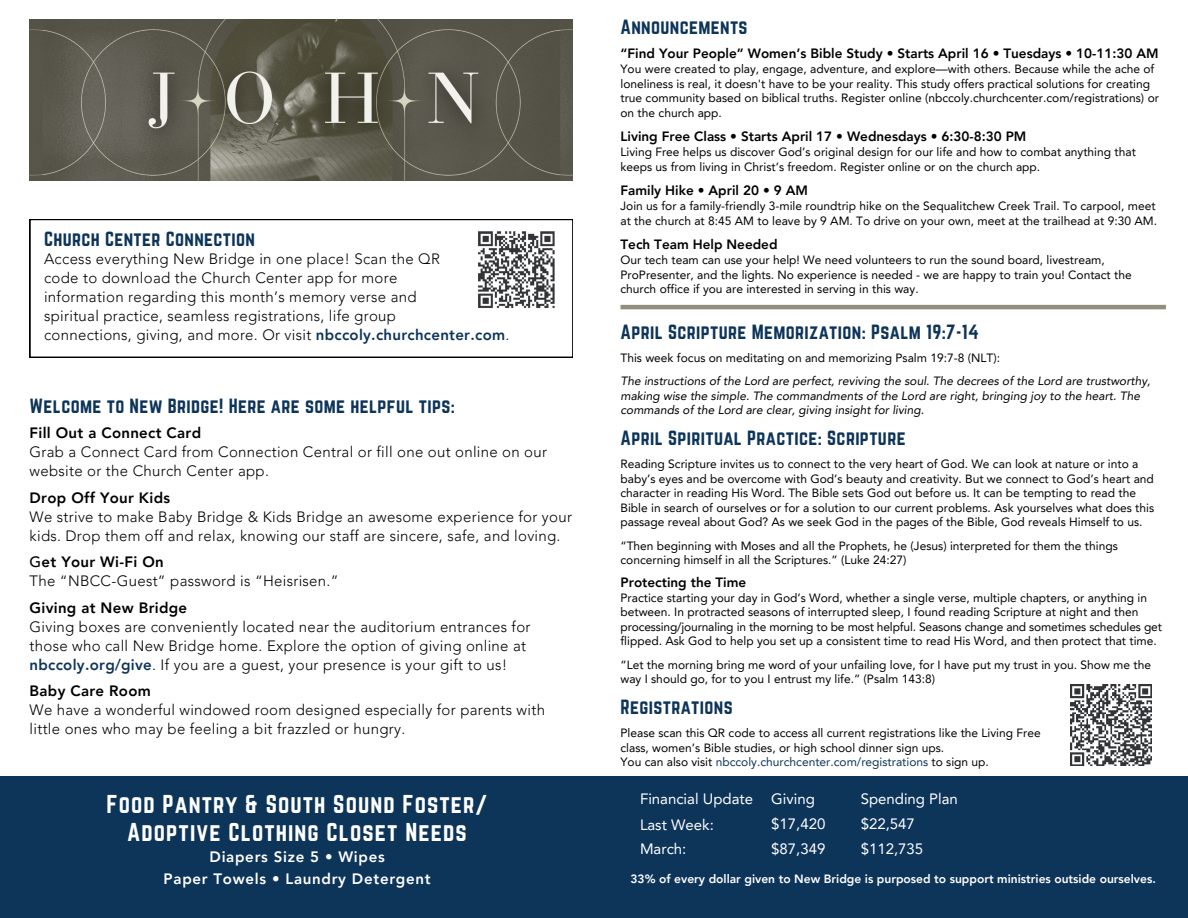
<style>
.page{position:relative;width:1188px;height:918px;background:#fff}
.page>*{position:absolute;margin:0;border:0;box-sizing:border-box;transform-origin:0 0}
.t1{font:22.65px/27.9px "Norwester";letter-spacing:.045em;color:#fff;text-align:center}
.t2{font:18px "Norwester";letter-spacing:.02em;color:#0d3459}
.t3{font:300 15px/19px "Avenir LT Pro";letter-spacing:.02em;color:#000}
.t4{font:15px "Avenir LT Pro";color:#fff}
.t5{font:800 15px/21.8px "Avenir LT Pro";letter-spacing:.045em;color:#fff;text-align:center}
.t6{font:800 13.5px "Avenir LT Pro";color:#000}
.t7{font:12px/14.5px "Avenir LT Pro";color:#000}
.t8{font:italic 12px/14.5px "Avenir LT Pro";color:#000}
.t9{font:800 12px "Avenir LT Pro";color:#fff}
.t10{font:12px "Avenir LT Pro";color:#0d3459}
.s1{font-weight:800;color:#0d3459}
.s2{font-weight:800}
.s3{font-weight:500}
.s4{color:#000}
</style>
<div class="page">
<div style="left:0;top:776px;width:1188px;height:142px;background:#0d3459"></div>
<img style="left:1070px;top:685px;width:81px;height:81px">
<hr style="left:621px;top:305px;width:545px;height:4px;background:#938e7d">
<svg style="left:30px;top:219px;width:543px;height:138px"></svg>
<img style="left:477px;top:230px;width:80px;height:80px">
<img style="left:30px;top:20px;width:543px;height:161px">
<p class="t2" style="left:44px;top:228px;width:212px">Church Center Connection</p>
<p class="t3" style="left:44px;top:250px;width:467px">Access everything New Bridge in one place! Scan the QR<br>code to download the Church Center app for more<br>information regarding this month’s memory verse and<br>spiritual practice, seamless registrations, life group<br>connections, giving, and more. Or visit <span class="s1">nbccoly.churchcenter.com</span>.</p>
<h1 class="t2" style="left:30px;top:395px;width:427px">Welcome to New Bridge! Here are some helpful tips:</h1>
<h3 class="t3" style="left:30px;top:425px;width:519px"><span class="s2">Fill Out a Connect Card<br></span>Grab a Connect Card from Connection Central or fill one out online on our website or the Church Center app.</h3>
<p class="t3" style="left:30px;top:490px;width:544px"><span class="s2">Drop Off Your Kids<br></span>We strive to make Baby Bridge &amp; Kids Bridge an awesome experience for your kids. Drop them off and relax, knowing our staff are sincere, safe, and loving.</p>
<p class="t3" style="left:30px;top:554px;width:310px"><span class="s3">G</span><span class="s2">et Your Wi-Fi On<br></span>The “NBCC-Guest” password is “Heisrisen.”</p>
<p class="t3" style="left:30px;top:600px;width:502px"><span class="s2">Giving at New Bridge<br></span>Giving boxes are conveniently located near the auditorium entrances for those who call New Bridge home. Explore the option of giving online at <span class="s1">nbccoly.org/give</span>. If you are a guest, your presence is your gift to us!</p>
<p class="t3" style="left:30px;top:683px;width:517px"><span class="s2">Baby Care Room<br></span>We have a wonderful windowed room designed especially for parents with little ones who may be feeling a bit frazzled or hungry.</p>
<p class="t1" style="left:106px;top:790px;width:383px">Food Pantry &amp; South Sound Foster/<br>Adoptive Clothing Closet Needs</p>
<p class="t5" style="left:164px;top:848px;width:269px">Diapers Size 5 • Wipes<br>Paper Towels • Laundry Detergent</p>
<p class="t2" style="left:621px;top:16px;width:129px">Announcements</p>
<h4 class="t6" style="left:621px;top:48px;width:540px">“Find Your People” Women’s Bible Study • Starts April 16 • Tuesdays • 10-11:30 AM</h4>
<p class="t7" style="left:621px;top:63px;width:540px">You were created to play, engage, adventure, and explore—with others. Because while the ache of loneliness is real, it doesn't have to be your reality. This study offers practical solutions for creating true community based on biblical truths. Register online (nbccoly.churchcenter.com/registrations) or on the church app.</p>
<h2 class="t6" style="left:621px;top:131px;width:407px">Living Free Class • Starts April 17 • Wednesdays • 6:30-8:30 PM</h2>
<h4 class="t7" style="left:621px;top:146px;width:517px">Living Free helps us discover God’s original design for our life and how to combat anything that keeps us from living in Christ’s freedom. Register online or on the church app.</h4>
<h4 class="t6" style="left:621px;top:185px;width:189px">Family Hike • April 20 • 9 AM</h4>
<h4 class="t7" style="left:621px;top:200px;width:538px">Join us for a family-friendly 3-mile roundtrip hike on the Sequalitchew Creek Trail. To carpool, meet at the church at 8:45 AM to leave by 9 AM. To drive on your own, meet at the trailhead at 9:30 AM.</h4>
<h4 class="t6" style="left:621px;top:239px;width:159px">Tech Team Help Needed</h4>
<h4 class="t7" style="left:621px;top:254px;width:513px">Our tech team can use your help! We need volunteers to run the sound board, livestream,<br>ProPresenter, and the lights. No experience is needed - we are happy to train you! Contact the church office if you are interested in serving in this way.</h4>
<h2 class="t2" style="left:621px;top:321px;width:360px">April Scripture Memorization: Psalm 19:7-14</h2>
<p class="t7" style="left:621px;top:352px;width:381px">This week focus on meditating on and memorizing Psalm 19:7-8 (NLT):</p>
<p class="t8" style="left:621px;top:375px;width:532px">The instructions of the Lord are perfect, reviving the soul. The decrees of the Lord are trustworthy, making wise the simple. The commandments of the Lord are right, bringing joy to the heart. The commands of the Lord are clear, giving insight for living.</p>
<p class="t2" style="left:621px;top:427px;width:287px">April Spiritual Practice: Scripture</p>
<p class="t7" style="left:621px;top:458px;width:535px">Reading Scripture invites us to connect to the very heart of God. We can look at nature or into a baby’s eyes and be overcome with God’s beauty and creativity. But we connect to God’s heart and character in reading His Word. The Bible sets God out before us. It can be tempting to read the Bible in search of ourselves or for a solution to our current problems. Ask yourselves what does this passage reveal about God? As we seek God in the pages of the Bible, God reveals Himself to us.</p>
<p class="t7" style="left:621px;top:540px;width:499px">“Then beginning with Moses and all the Prophets, he (Jesus) interpreted for them the things concerning himself in all the Scriptures.” (Luke 24:27)</p>
<p class="t6" style="left:621px;top:577px;width:127px">Protecting the Time</p>
<p class="t7" style="left:621px;top:592px;width:528px">Practice starting your day in God’s Word, whether a single verse, multiple chapters, or anything in between. In protracted seasons of interrupted sleep, I found reading Scripture at night and then</p>
<p class="t7" style="left:621px;top:621px;width:543px">processing/journaling in the morning to be most helpful. Seasons change and sometimes schedules get</p>
<h2 class="t7" style="left:621px;top:635px;width:538px">flipped. Ask God to help you set up a consistent time to read His Word, and then protect that time.</h2>
<p class="t7" style="left:621px;top:659px;width:532px">“Let the morning bring me word of your unfailing love, for I have put my trust in you. Show me the way I should go, for to you I entrust my life.” (Psalm 143:8)</p>
<p class="t2" style="left:621px;top:696px;width:114px">Registrations</p>
<h2 class="t7" style="left:621px;top:727px;width:422px">Please scan this QR code to access all current registrations like the Living Free</h2>
<p class="t7" style="left:621px;top:742px;width:325px">class, women’s Bible studies, or high school dinner sign ups.</p>
<p class="t10" style="left:621px;top:757px;width:370px"><span class="s4">You can also visit</span> nbccoly.churchcenter.com/registrations <span class="s4">to sign up.</span></p>
<p class="t4" style="left:640px;top:793px;width:115px">Financial Update</p>
<p class="t4" style="left:771px;top:793px;width:45px">Giving</p>
<p class="t4" style="left:861px;top:793px;width:99px">Spending Plan</p>
<p class="t4" style="left:640px;top:818px;width:75px">Last Week:</p>
<h2 class="t4" style="left:771px;top:817px;width:56px">$17,420</h2>
<p class="t4" style="left:861px;top:817px;width:56px">$22,547</p>
<p class="t4" style="left:640px;top:842px;width:48px">March:</p>
<p class="t4" style="left:771px;top:842px;width:56px">$87,349</p>
<p class="t4" style="left:861px;top:842px;width:64px">$112,735</p>
<p class="t9" style="left:630px;top:874px;width:527px">33% of every dollar given to New Bridge is purposed to support ministries outside ourselves.</p>
</div>
